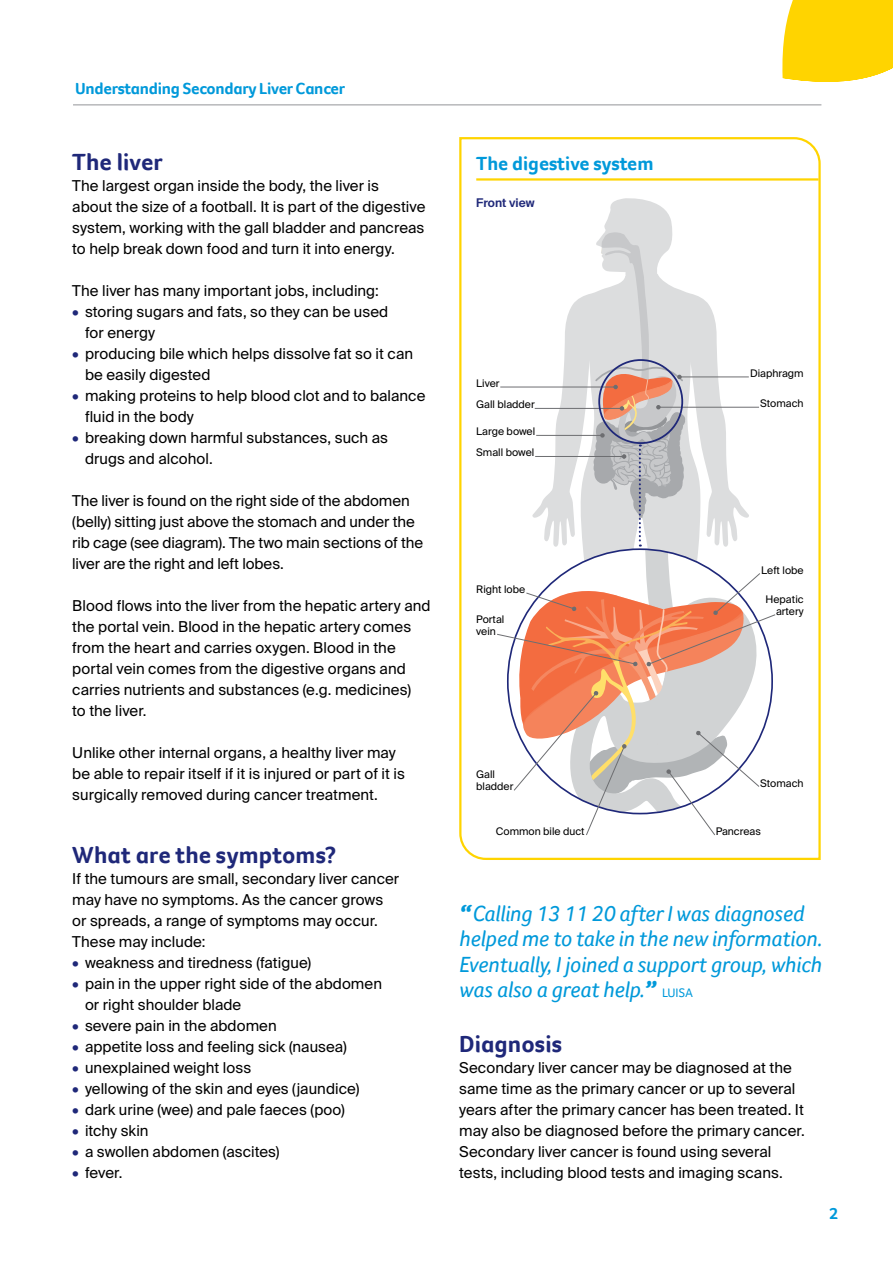
<style>
.page{position:relative;width:893px;height:1263px;background:#fff}
.page>*{position:absolute;margin:0;border:0;box-sizing:border-box;transform-origin:0 0}
.t1{font:700 24px "Foco CC";letter-spacing:.005em;color:#1f2879}
.t2{font:italic 22.5px/25.5px "Foco CC";letter-spacing:-.01em;color:#0099da}
.t3{font:700 19.5px "Foco CC";color:#0099da}
.t4{font:700 16.5px "Foco CC";letter-spacing:-.015em;color:#0099da}
.t5{font:700 16.5px "Foco";color:#0099da}
.t6{font:15px/21px "Suisse Intl";color:#000}
.t7{font:600 12px "Suisse Intl";color:#1f2879}
.t8{font:10.5px/12px "Suisse Intl";color:#000}
.s1{color:#1f2879}
.s2{font-weight:900}
.s3{font-style:normal;font-size:12.75px}
</style>
<div class="page">
<svg style="left:782px;top:0;width:111px;height:82px"></svg>
<hr style="left:73px;top:104px;width:748px;height:1px;background:#939598">
<svg style="left:459px;top:137px;width:362px;height:723px"></svg>
<hr style="left:476px;top:178px;width:343px;height:3px;background:#ffd400">
<svg style="left:496px;top:197px;width:280px;height:639px"></svg>
<div style="left:598px;top:359px;width:85px;height:85px;border:2px solid #1f2879;border-radius:50%"></div>
<p class="t4" style="left:75px;top:78px;width:271px">Understanding Secondary Liver Cancer</p>
<h1 class="t1" style="left:72px;top:146px;width:92px">The liver</h1>
<p class="t6" style="left:72px;top:175px;width:355px">The largest organ inside the body, the liver is<br>about the size of a football. It is part of the digestive system, working with the gall bladder and pancreas to help break down food and turn it into energy.</p>
<p class="t6" style="left:72px;top:280px;width:308px">The liver has many important jobs, including:</p>
<p class="t6" style="left:85px;top:301px;width:305px;text-indent:-13px"><span class="s1">•</span> storing sugars and fats, so they can be used for energy</p>
<p class="t6" style="left:85px;top:343px;width:330px;text-indent:-13px"><span class="s1">•</span> producing bile which helps dissolve fat so it can be easily digested</p>
<p class="t6" style="left:85px;top:385px;width:342px;text-indent:-13px"><span class="s1">•</span> making proteins to help blood clot and to balance fluid in the body</p>
<p class="t6" style="left:85px;top:427px;width:305px;text-indent:-13px"><span class="s1">•</span> breaking down harmful substances, such as drugs and alcohol.</p>
<p class="t6" style="left:72px;top:490px;width:352px">The liver is found on the right side of the abdomen (belly) sitting just above the stomach and under the rib cage (see diagram). The two main sections of the liver are the right and left lobes.</p>
<p class="t6" style="left:72px;top:595px;width:360px">Blood flows into the liver from the hepatic artery and the portal vein. Blood in the hepatic artery comes from the heart and carries oxygen. Blood in the portal vein comes from the digestive organs and carries nutrients and substances (e.g. medicines)<br>to the liver.</p>
<p class="t6" style="left:72px;top:742px;width:334px">Unlike other internal organs, a healthy liver may be able to repair itself if it is injured or part of it is surgically removed during cancer treatment.</p>
<h1 class="t1" style="left:72px;top:839px;width:266px">What are the symptoms?</h1>
<p class="t6" style="left:72px;top:868px;width:328px">If the tumours are small, secondary liver cancer may have no symptoms. As the cancer grows or spreads, a range of symptoms may occur.<br>These may include:</p>
<p class="t6" style="left:72px;top:952px;width:240px"><span class="s1">•</span> weakness and tiredness (fatigue)</p>
<p class="t6" style="left:85px;top:973px;width:298px;text-indent:-13px"><span class="s1">•</span> pain in the upper right side of the abdomen or right shoulder blade</p>
<p class="t6" style="left:72px;top:1015px;width:206px"><span class="s1">•</span> severe pain in the abdomen</p>
<p class="t6" style="left:72px;top:1036px;width:276px"><span class="s1">•</span> appetite loss and feeling sick (nausea)</p>
<p class="t6" style="left:72px;top:1057px;width:180px"><span class="s1">•</span> unexplained weight loss</p>
<p class="t6" style="left:72px;top:1078px;width:289px"><span class="s1">•</span> yellowing of the skin and eyes (jaundice)</p>
<p class="t6" style="left:72px;top:1099px;width:274px"><span class="s1">•</span> dark urine (wee) and pale faeces (poo)</p>
<p class="t6" style="left:72px;top:1120px;width:78px"><span class="s1">•</span> itchy skin</p>
<p class="t6" style="left:72px;top:1141px;width:209px"><span class="s1">•</span> a swollen abdomen (ascites)</p>
<p class="t6" style="left:72px;top:1162px;width:52px"><span class="s1">•</span> fever.</p>
<h3 class="t3" style="left:476px;top:150px;width:179px">The digestive system</h3>
<p class="t7" style="left:476px;top:196px;width:60px">Front view</p>
<p class="t8" style="left:476px;top:378px;width:25px">Liver</p>
<p class="t8" style="left:476px;top:399px;width:60px">Gall bladder</p>
<p class="t8" style="left:476px;top:426px;width:60px">Large bowel</p>
<p class="t8" style="left:476px;top:447px;width:60px">Small bowel</p>
<p class="t8" style="left:476px;top:584px;width:50px">Right lobe</p>
<p class="t8" style="left:476px;top:613px;width:30px">Portal vein</p>
<p class="t8" style="left:750px;top:368px;width:55px">Diaphragm</p>
<p class="t8" style="left:760px;top:397px;width:45px">Stomach</p>
<p class="t8" style="left:761px;top:564px;width:44px">Left lobe</p>
<p class="t8" style="left:766px;top:594px;width:40px;text-align:right">Hepatic artery</p>
<p class="t8" style="left:476px;top:769px;width:39px">Gall bladder</p>
<p class="t8" style="left:496px;top:825px;width:90px">Common bile duct</p>
<p class="t8" style="left:760px;top:777px;width:45px">Stomach</p>
<p class="t8" style="left:716px;top:825px;width:47px">Pancreas</p>
<h2 class="t2" style="left:459px;top:900px;width:365px"><span class="s2">“</span>Calling 13 11 20 after I was diagnosed helped me to take in the new information.<br>Eventually, I joined a support group, which was also a great help.<span class="s2">”</span> <span class="s3">LUISA</span></h2>
<h1 class="t1" style="left:459px;top:1028px;width:105px">Diagnosis</h1>
<p class="t6" style="left:459px;top:1057px;width:347px">Secondary liver cancer may be diagnosed at the same time as the primary cancer or up to several years after the primary cancer has been treated. It may also be diagnosed before the primary cancer.<br>Secondary liver cancer is found using several tests, including blood tests and imaging scans.</p>
<p class="t5" style="left:829px;top:1204px;width:11px">2</p>
</div>
